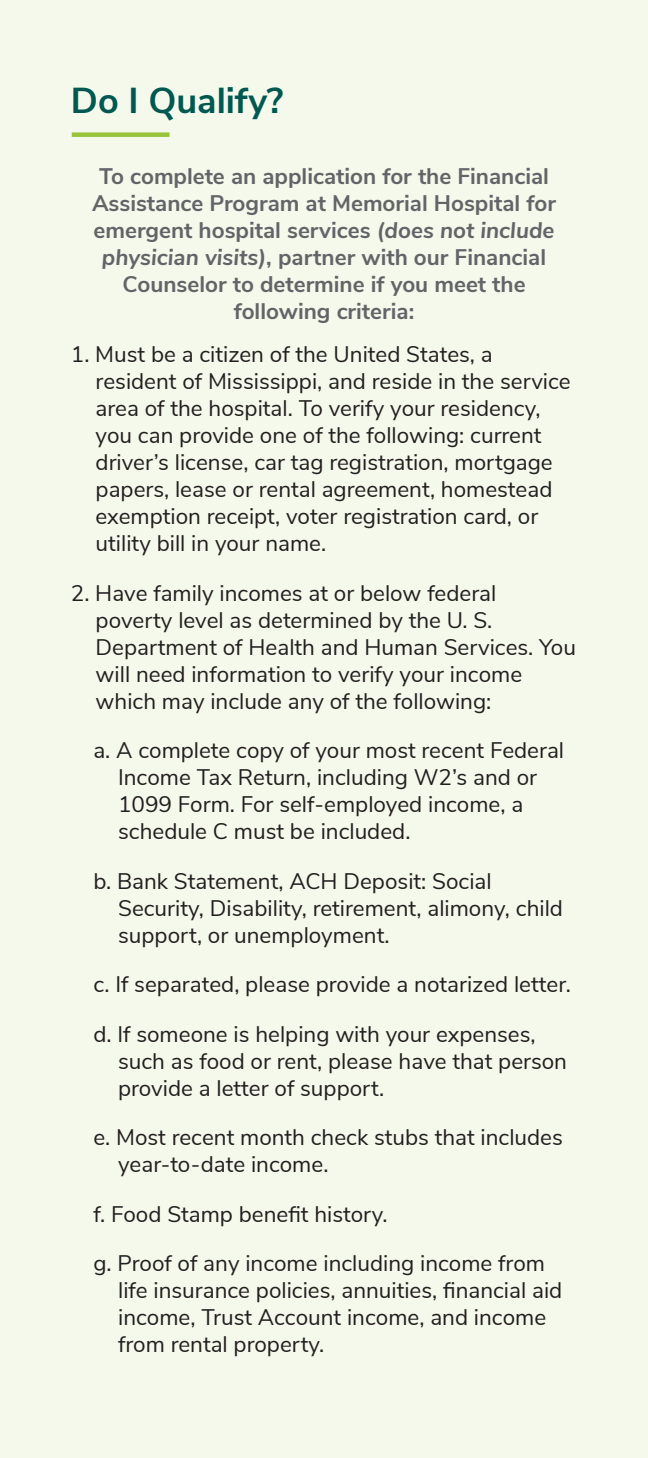
<style>
.page{position:relative;width:648px;height:1458px;background:#f5f9eb}
.page>*{position:absolute;margin:0;border:0;box-sizing:border-box;transform-origin:0 0}
.t1{font:700 36px "Nunito Sans";color:#005851}
.t2{font:22.5px/27px "Nunito Sans";color:#231f20}
.t3{font:700 22.5px/27px "Nunito Sans";color:#636467;text-align:center}
.s1{font-style:italic}
</style>
<div class="page">
<div style="left:72px;top:132px;width:98px;height:5px;background:#9ac33c"></div>
<h1 class="t1" style="left:71px;top:74px;width:214px">Do I Qualify?</h1>
<p class="t3" style="left:92px;top:161px;width:465px">To complete an application for the Financial Assistance Program at Memorial Hospital for emergent hospital services <span class="s1">(does not include physician visits)</span>, partner with our Financial Counselor to determine if you meet the following criteria:</p>
<p class="t2" style="left:96px;top:340px;width:477px;text-indent:-25px">1. Must be a citizen of the United States, a resident of Mississippi, and reside in the service area of the hospital. To verify your residency, you can provide one of the following: current driver’s license, car tag registration, mortgage papers, lease or rental agreement, homestead exemption receipt, voter registration card, or utility bill in your name.</p>
<p class="t2" style="left:96px;top:578px;width:482px;text-indent:-25px">2. Have family incomes at or below federal poverty level as determined by the U. S.<br>Department of Health and Human Services. You will need information to verify your income which may include any of the following:</p>
<p class="t2" style="left:118px;top:736px;width:448px;text-indent:-25px">a. A complete copy of your most recent Federal Income Tax Return, including W2’s and or 1099 Form. For self-employed income, a schedule C must be included.</p>
<p class="t2" style="left:118px;top:866px;width:446px;text-indent:-25px">b. Bank Statement, ACH Deposit: Social<br>Security, Disability, retirement, alimony, child support, or unemployment.</p>
<p class="t2" style="left:93px;top:970px;width:479px">c. If separated, please provide a notarized letter.</p>
<p class="t2" style="left:118px;top:1019px;width:450px;text-indent:-25px">d. If someone is helping with your expenses, such as food or rent, please have that person provide a letter of support.</p>
<p class="t2" style="left:118px;top:1123px;width:446px;text-indent:-25px">e. Most recent month check stubs that includes year-to-date income.</p>
<p class="t2" style="left:93px;top:1199px;width:296px">f. Food Stamp benefit history.</p>
<p class="t2" style="left:118px;top:1249px;width:446px;text-indent:-25px">g. Proof of any income including income from life insurance policies, annuities, financial aid income, Trust Account income, and income from rental property.</p>
</div>
